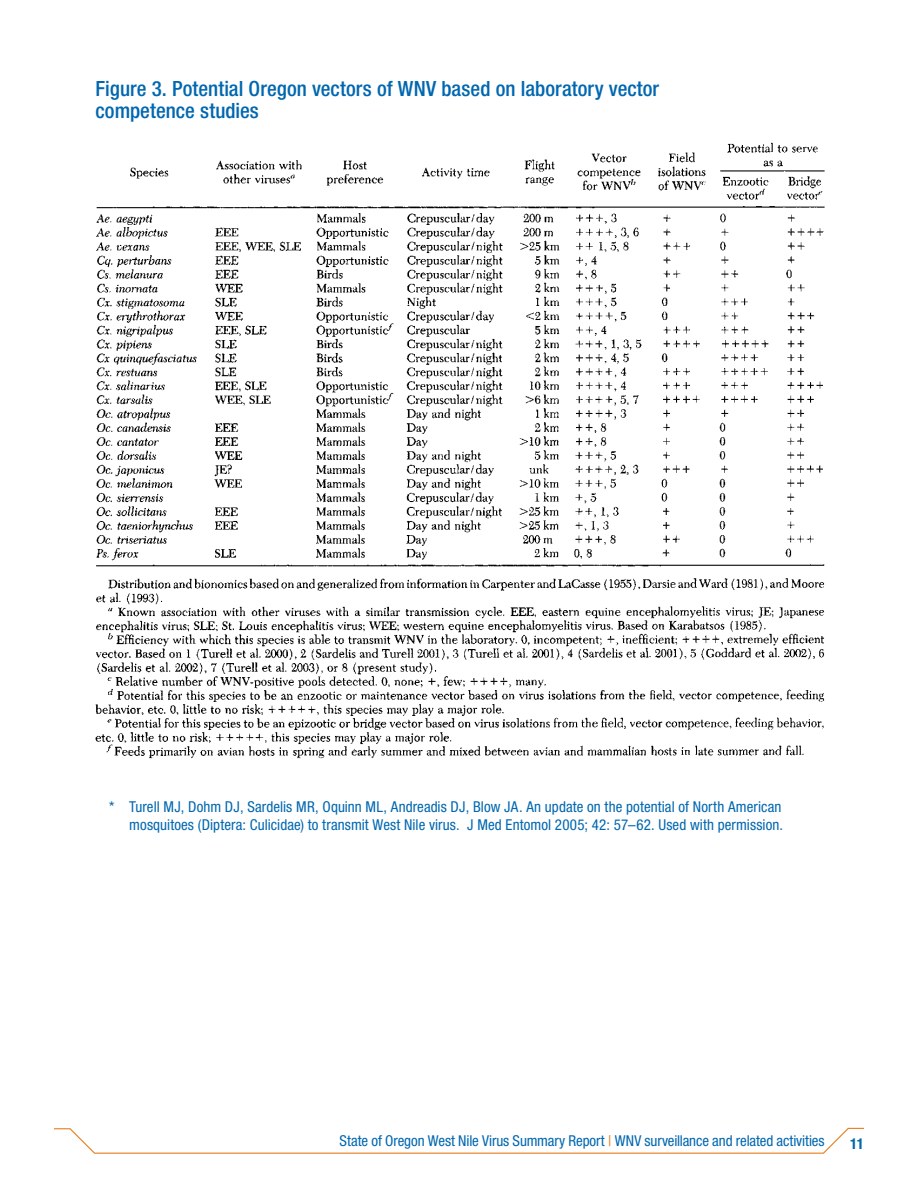
<style>
.page{position:relative;width:918px;height:1188px;background:#fff}
.page>*{position:absolute;margin:0;border:0;box-sizing:border-box;transform-origin:0 0}
.pull_out_box_header{font:500 condensed 21px/22.5px "Helvetica Neue LT Std";color:#0067b0}
.footnote{font:condensed 15px/18px "Helvetica Neue LT Std";letter-spacing:.005em;color:#0067b0;text-align:right}
.t1{font:700 condensed 15px "Helvetica Neue LT Std";color:#0067b0}
.s1{color:#e87d1e}
</style>
<div class="page">
<svg style="left:54px;top:1127px;width:810px;height:27px"></svg>
<img style="left:95px;top:142px;width:730px;height:617px">
<p class="pull_out_box_header" style="left:96px;top:77px;width:565px">Figure 3. Potential Oregon vectors of WNV based on laboratory vector competence studies</p>
<p class="footnote" style="left:109px;top:798px;width:675px">* Turell MJ, Dohm DJ, Sardelis MR, Oquinn ML, Andreadis DJ, Blow JA. An update on the potential of North American mosquitoes (Diptera: Culicidae) to transmit West Nile virus. J Med Entomol 2005; 42: 57–62. Used with permission.</p>
<p class="footnote" style="left:340px;top:1132px;width:487px">State of Oregon West Nile Virus Summary Report <span class="s1">|</span> WNV surveillance and related activities</p>
<p class="t1" style="left:850px;top:1135px;width:15px">11</p>
</div>
